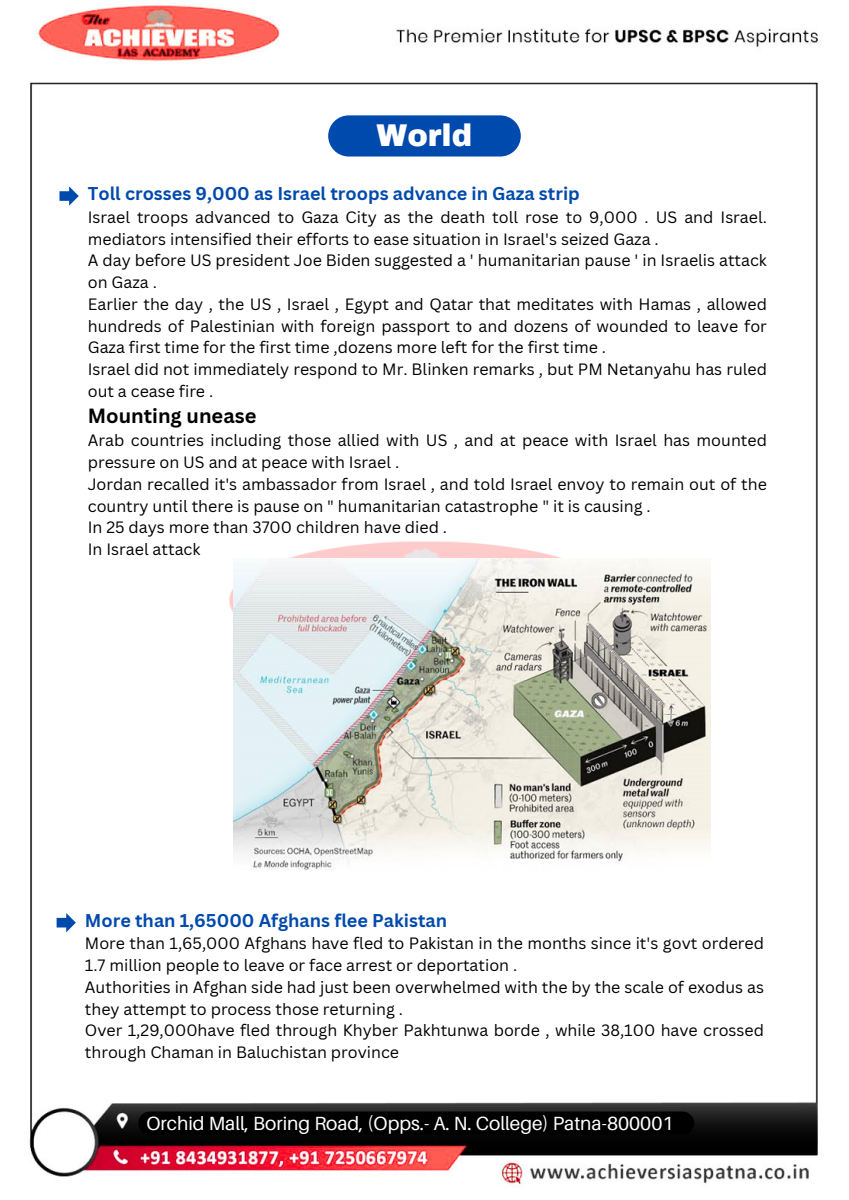
<style>
.page{position:relative;width:849px;height:1200px;background:#fff}
.page>*{position:absolute;margin:0;border:0;box-sizing:border-box;transform-origin:0 0}
.t1{font:900 30.8px "Archivo";color:#fff}
.t2{font:700 20px "Canva Sans";color:#000}
.t3{font:19.1px "Aileron";color:#fff}
.t4{font:700 18px "Canva Sans";color:#004aad}
.t5{font:16px/21.8px "Canva Sans";color:#000}
</style>
<div class="page">
<img style="left:29px;top:5px;width:789px;height:1179px">
<img style="left:210px;top:511px;width:433px;height:184px">
<svg style="left:59px;top:186px;width:20px;height:20px"></svg>
<svg style="left:57px;top:913px;width:19px;height:19px"></svg>
<img style="left:233px;top:559px;width:477px;height:319px">
<div style="left:138px;top:1112px;width:556px;height:23px;background:#000;border-radius:12px"></div>
<div style="left:328px;top:115px;width:192px;height:42px;background:#004aad;border-radius:21px"></div>
<p class="t1" style="left:376px;top:119px;width:97px">World</p>
<p class="t4" style="left:88px;top:181px;width:493px">Toll crosses 9,000 as Israel troops advance in Gaza strip</p>
<p class="t5" style="left:88px;top:206px;width:680px">Israel troops advanced to Gaza City as the death toll rose to 9,000 . US and Israel. mediators intensified their efforts to ease situation in Israel's seized Gaza .</p>
<p class="t5" style="left:88px;top:249px;width:680px">A day before US president Joe Biden suggested a ' humanitarian pause ' in Israelis attack on Gaza .</p>
<p class="t5" style="left:88px;top:293px;width:680px;text-align:justify">Earlier the day , the US , Israel , Egypt and Qatar that meditates with Hamas , allowed hundreds of Palestinian with foreign passport to and dozens of wounded to leave for Gaza first time for the first time ,dozens more left for the first time .</p>
<p class="t5" style="left:88px;top:358px;width:680px">Israel did not immediately respond to Mr. Blinken remarks , but PM Netanyahu has ruled out a cease fire .</p>
<p class="t2" style="left:88px;top:402px;width:170px">Mounting unease</p>
<p class="t5" style="left:88px;top:429px;width:680px">Arab countries including those allied with US , and at peace with Israel has mounted pressure on US and at peace with Israel .</p>
<p class="t5" style="left:88px;top:473px;width:680px">Jordan recalled it's ambassador from Israel , and told Israel envoy to remain out of the country until there is pause on " humanitarian catastrophe " it is causing .</p>
<p class="t5" style="left:88px;top:516px;width:361px">In 25 days more than 3700 children have died .</p>
<p class="t5" style="left:88px;top:538px;width:114px">In Israel attack</p>
<p class="t4" style="left:85px;top:908px;width:363px">More than 1,65000 Afghans flee Pakistan</p>
<p class="t5" style="left:85px;top:932px;width:680px">More than 1,65,000 Afghans have fled to Pakistan in the months since it's govt ordered<br>1.7 million people to leave or face arrest or deportation .</p>
<p class="t5" style="left:85px;top:976px;width:680px">Authorities in Afghan side had just been overwhelmed with the by the scale of exodus as they attempt to process those returning .</p>
<p class="t5" style="left:85px;top:1019px;width:680px">Over 1,29,000have fled through Khyber Pakhtunwa borde , while 38,100 have crossed through Chaman in Baluchistan province</p>
<p class="t3" style="left:146px;top:1111px;width:528px">Orchid Mall, Boring Road, (Opps.- A. N. College) Patna-800001</p>
</div>
